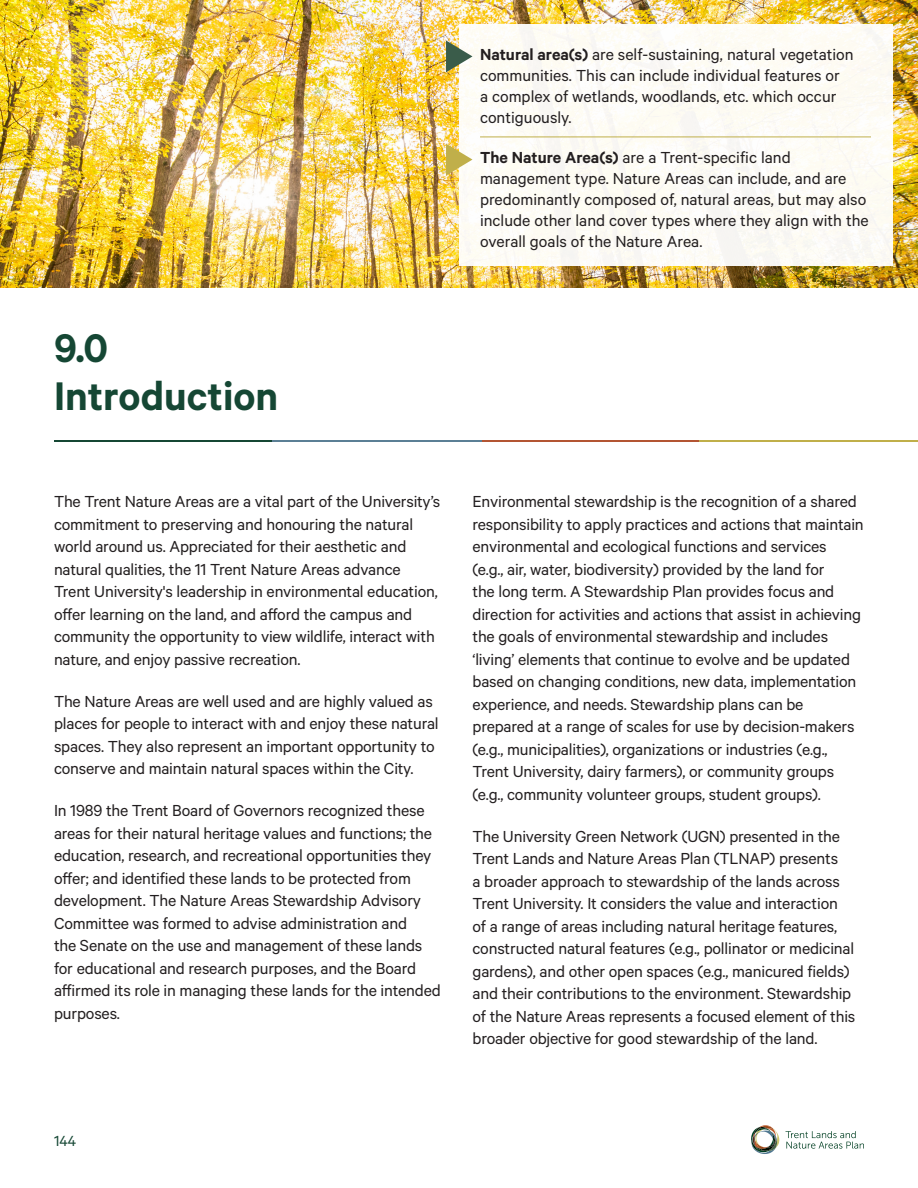
<style>
.page{position:relative;width:918px;height:1188px;background:#fff}
.page>*{position:absolute;margin:0;border:0;box-sizing:border-box;transform-origin:0 0}
.Section_Titles{font:600 45px/48px "Calibre";color:#154734}
.Body_-_12_15{font:18px/22.5px "Calibre";letter-spacing:-.01em;color:#231f20}
.t1{font:16.5px "Calibre";color:#154734}
.s1{font-weight:600}
</style>
<div class="page">
<svg style="left:786px;top:1131px;width:78px;height:18px"></svg>
<svg style="left:751px;top:1125px;width:28px;height:29px"></svg>
<hr style="left:54px;top:440px;width:218px;height:2px;background:#154734">
<hr style="left:272px;top:440px;width:219px;height:2px;background:#5b7f95">
<hr style="left:483px;top:440px;width:218px;height:2px;background:#b35533">
<hr style="left:700px;top:440px;width:218px;height:2px;background:#c0af4a">
<img style="left:0;top:0;width:918px;height:287px">
<div style="left:459px;top:25px;width:433px;height:241px;background:#fefcf4"></div>
<hr style="left:480px;top:137px;width:391px;height:1px;background:#c0af4a">
<svg style="left:446px;top:40px;width:26px;height:32px"></svg>
<svg style="left:446px;top:144px;width:26px;height:32px"></svg>
<p class="Section_Titles" style="left:54px;top:323px;width:226px">9.0<br>Introduction</p>
<p class="Body_-_12_15" style="left:480px;top:43px;width:375px;line-height:21px"><span class="s1">Natural area(s)</span> are self-sustaining, natural vegetation communities. This can include individual features or<br>a complex of wetlands, woodlands, etc. which occur contiguously.</p>
<p class="Body_-_12_15" style="left:480px;top:146px;width:390px;line-height:21px"><span class="s1">The Nature Area(s)</span> are a Trent-specific land management type. Nature Areas can include, and are predominantly composed of, natural areas, but may also include other land cover types where they align with the overall goals of the Nature Area.</p>
<p class="Body_-_12_15" style="left:54px;top:490px;width:388px">The Trent Nature Areas are a vital part of the University’s commitment to preserving and honouring the natural world around us. Appreciated for their aesthetic and natural qualities, the 11 Trent Nature Areas advance Trent University's leadership in environmental education, offer learning on the land, and afford the campus and community the opportunity to view wildlife, interact with nature, and enjoy passive recreation.</p>
<p class="Body_-_12_15" style="left:54px;top:689px;width:386px">The Nature Areas are well used and are highly valued as places for people to interact with and enjoy these natural spaces. They also represent an important opportunity to conserve and maintain natural spaces within the City.</p>
<p class="Body_-_12_15" style="left:54px;top:799px;width:388px">In 1989 the Trent Board of Governors recognized these areas for their natural heritage values and functions; the education, research, and recreational opportunities they offer; and identified these lands to be protected from development. The Nature Areas Stewardship Advisory Committee was formed to advise administration and<br>the Senate on the use and management of these lands for educational and research purposes, and the Board affirmed its role in managing these lands for the intended purposes.</p>
<p class="Body_-_12_15" style="left:472px;top:490px;width:393px">Environmental stewardship is the recognition of a shared responsibility to apply practices and actions that maintain environmental and ecological functions and services<br>(e.g., air, water, biodiversity) provided by the land for<br>the long term. A Stewardship Plan provides focus and direction for activities and actions that assist in achieving the goals of environmental stewardship and includes ‘living’ elements that continue to evolve and be updated based on changing conditions, new data, implementation experience, and needs. Stewardship plans can be prepared at a range of scales for use by decision-makers (e.g., municipalities), organizations or industries (e.g., Trent University, dairy farmers), or community groups (e.g., community volunteer groups, student groups).</p>
<p class="Body_-_12_15" style="left:472px;top:824px;width:384px">The University Green Network (UGN) presented in the Trent Lands and Nature Areas Plan (TLNAP) presents<br>a broader approach to stewardship of the lands across Trent University. It considers the value and interaction of a range of areas including natural heritage features, constructed natural features (e.g., pollinator or medicinal gardens), and other open spaces (e.g., manicured fields) and their contributions to the environment. Stewardship of the Nature Areas represents a focused element of this broader objective for good stewardship of the land.</p>
<p class="t1" style="left:54px;top:1132px;width:24px">144</p>
</div>
